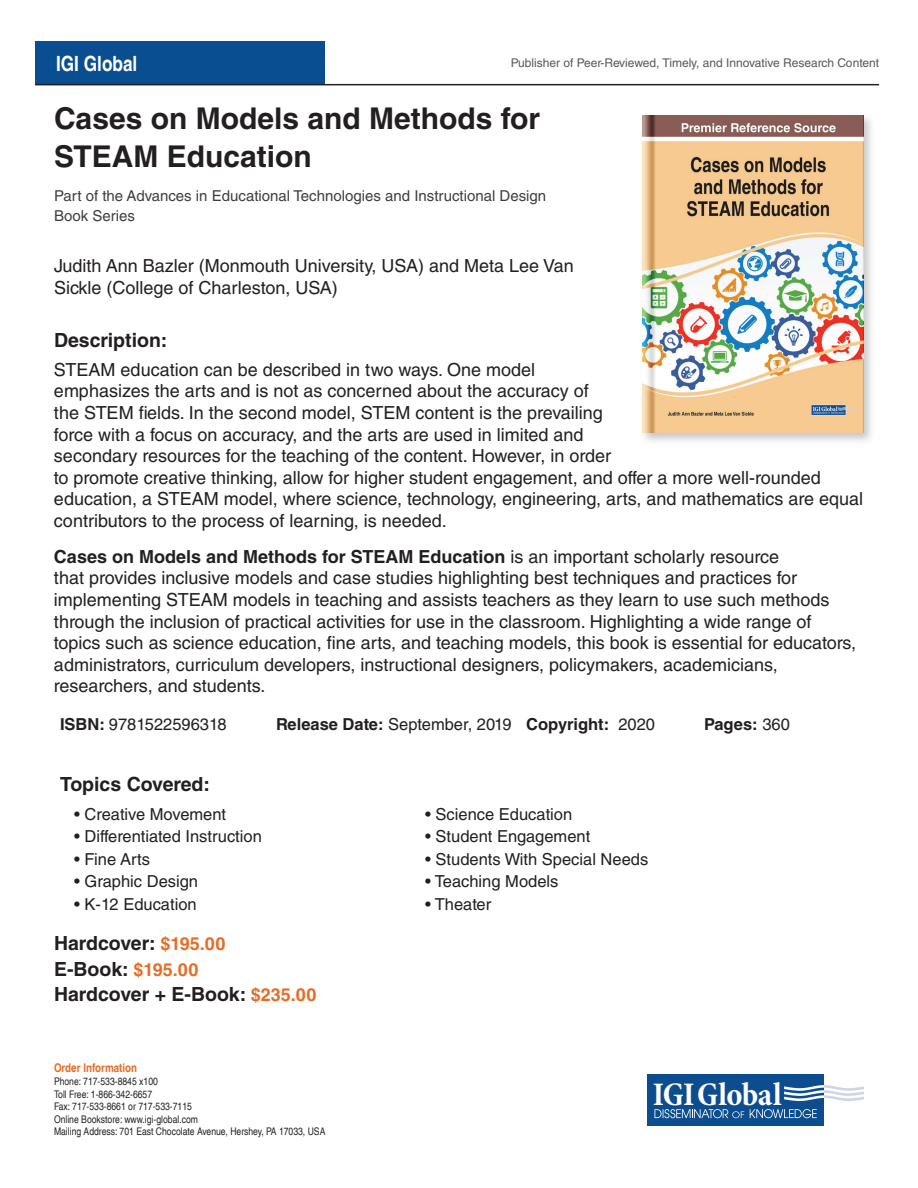
<style>
.page{position:relative;width:918px;height:1188px;background:#fff}
.page>*{position:absolute;margin:0;border:0;box-sizing:border-box;transform-origin:0 0}
.t1{font:700 condensed 33.3px "Minion Pro";letter-spacing:-.015em;color:#fff}
.t2{font:700 30px/37.5px "Helvetica LT Std";color:#231f20}
.t3{font:700 condensed 21px "Helvetica LT";color:#fff}
.t4{font:700 19.5px/25.5px "Helvetica LT Std";color:#231f20}
.t5{font:18px/21.6px "Helvetica LT Std";color:#231f20}
.t6{font:16.5px "Helvetica LT Std";color:#231f20}
.t7{font:700 16.5px "Helvetica LT Std";color:#231f20}
.t8{font:15px/19.5px "Helvetica LT Std";color:#3e3e3f}
.t9{font:12px "Helvetica LT Std";color:#57585a}
.t10{font:700 condensed 12px "Helvetica LT";color:#e56d25}
.t11{font:condensed 10.5px/12.6px "Helvetica LT";color:#231f20}
.s1{font-weight:700}
.s2{font-weight:400}
.s3{font-size:18px;color:#e56d25}
</style>
<div class="page">
<div style="left:35px;top:41px;width:290px;height:44px;background:#094e91"></div>
<svg style="left:647px;top:1125px;width:177px;height:1px"></svg>
<div style="left:647px;top:1074px;width:177px;height:51px;background:#0c4d90"></div>
<svg style="left:654px;top:1109px;width:90px;height:9px"></svg>
<svg style="left:750px;top:1109px;width:67px;height:9px"></svg>
<svg style="left:784px;top:1085px;width:80px;height:16px"></svg>
<hr style="left:35px;top:84px;width:844px;height:1px;background:#231f20">
<img style="left:642px;top:115px;width:230px;height:327px">
<img style="left:643px;top:116px;width:220px;height:316px">
<p class="t3" style="left:56px;top:50px;width:83px">IGI Global</p>
<p class="t9" style="left:511px;top:56px;width:370px">Publisher of Peer-Reviewed, Timely, and Innovative Research Content</p>
<h2 class="t2" style="left:54px;top:99px;width:488px">Cases on Models and Methods for<br>STEAM Education</h2>
<p class="t8" style="left:54px;top:186px;width:494px">Part of the Advances in Educational Technologies and Instructional Design<br>Book Series</p>
<p class="t5" style="left:54px;top:254px;width:521px;line-height:22.5px">Judith Ann Bazler (Monmouth University, USA) and Meta Lee Van<br>Sickle (College of Charleston, USA)</p>
<p class="t4" style="left:54px;top:328px;width:115px">Description:</p>
<p class="t5" style="left:54px;top:359px;width:811px">STEAM education can be described in two ways. One model<br>emphasizes the arts and is not as concerned about the accuracy of<br>the STEM elds. In the second model, STEM content is the prevailing<br>force with a focus on accuracy, and the arts are used in limited and<br>secondary resources for the teaching of the content. However, in order<br>to promote creative thinking, allow for higher student engagement, and offer a more well-rounded education, a STEAM model, where science, technology, engineering, arts, and mathematics are equal contributors to the process of learning, is needed.</p>
<p class="t5" style="left:54px;top:546px;width:804px"><span class="s1">Cases on Models and Methods for STEAM Education</span> is an important scholarly resource<br>that provides inclusive models and case studies highlighting best techniques and practices for implementing STEAM models in teaching and assists teachers as they learn to use such methods through the inclusion of practical activities for use in the classroom. Highlighting a wide range of topics such as science education, ne arts, and teaching models, this book is essential for educators, administrators, curriculum developers, instructional designers, policymakers, academicians, researchers, and students.</p>
<p class="t6" style="left:60px;top:714px;width:168px"><span class="s1">ISBN:</span> 9781522596318</p>
<p class="t7" style="left:276px;top:714px;width:381px">Release Date: <span class="s2">September, 2019</span> Copyright: <span class="s2">2020</span></p>
<p class="t7" style="left:704px;top:714px;width:87px">Pages: <span class="s2">360</span></p>
<p class="t4" style="left:60px;top:771px;width:152px">Topics Covered:</p>
<p class="t6" style="left:74px;top:805px;width:153px">• Creative Movement</p>
<p class="t6" style="left:74px;top:827px;width:189px">• Differentiated Instruction</p>
<p class="t6" style="left:74px;top:850px;width:77px">• Fine Arts</p>
<p class="t6" style="left:74px;top:872px;width:125px">• Graphic Design</p>
<p class="t6" style="left:74px;top:895px;width:124px">• K-12 Education</p>
<p class="t4" style="left:54px;top:930px;width:264px">Hardcover: <span class="s3">$195.00<br></span>E-Book: <span class="s3">$195.00<br></span>Hardcover + E-Book: <span class="s3">$235.00</span></p>
<p class="t10" style="left:54px;top:1061px;width:85px">Order Information</p>
<p class="t11" style="left:54px;top:1075px;width:273px">Phone: 717-533-8845 x100<br>Toll Free: 1-866-342-6657<br>Fax: 717-533-8661 or 717-533-7115<br>Online Bookstore: www.igi-global.com<br>Mailing Address: 701 East Chocolate Avenue, Hershey, PA 17033, USA</p>
<p class="t6" style="left:425px;top:805px;width:149px">• Science Education</p>
<p class="t6" style="left:425px;top:827px;width:167px">• Student Engagement</p>
<p class="t6" style="left:425px;top:850px;width:225px">• Students With Special Needs</p>
<p class="t6" style="left:425px;top:872px;width:135px">• Teaching Models</p>
<p class="t6" style="left:425px;top:895px;width:68px">• Theater</p>
<h1 class="t1" style="left:653px;top:1071px;width:130px">IGIGlobal</h1>
</div>
